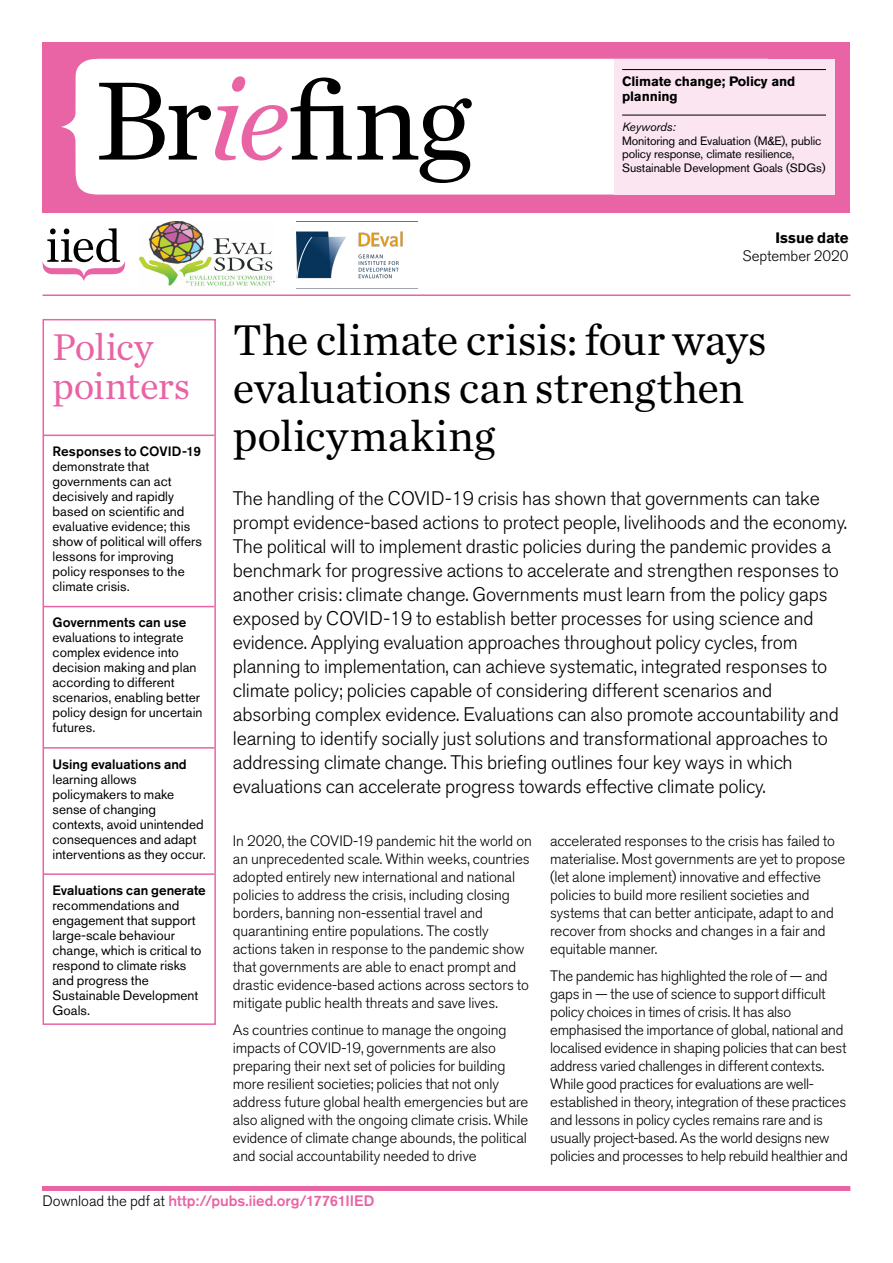
<style>
.page{position:relative;width:893px;height:1263px;background:#fff}
.page>*{position:absolute;margin:0;border:0;box-sizing:border-box;transform-origin:0 0}
.IIED_briefing_Title{font:116.7px "Chronicle Text G1";color:#000}
.IIED_briefing_Title-2{font:45px/48px "Chronicle Text G1";color:#000}
.IIED_briefing_Policy{font:39px/39px "Chronicle Text G1";letter-spacing:-.015em;color:#e864a5}
.IIED_briefing_Summar{font:300 19.5px/24px "Akzidenz Grotesk BE";letter-spacing:-.01em;color:#000}
.IIED_briefing_Body_c{font:300 15px/18px "Akzidenz Grotesk BE";letter-spacing:-.01em;color:#000}
.t1{font:500 15px "Akzidenz Grotesk BE";letter-spacing:-.005em;color:#e864a5}
.IIED_briefing_Policy-2{font:13.5px/15px "Akzidenz Grotesk BE";letter-spacing:.005em;color:#000}
.t2{font:700 13.5px/15px "Akzidenz Grotesk BE";letter-spacing:-.01em;color:#000}
.t3{font:12px/13.5px "Akzidenz Grotesk BE";letter-spacing:-.01em;color:#000}
.s1{font-style:italic;color:#e864a5}
.s2{font-style:italic}
.s3{font-weight:700}
.s4{font-weight:500}
.s5{font-weight:300;color:#000}
</style>
<div class="page">
<div style="left:43px;top:43px;width:807px;height:170px;background:#e864a5"></div>
<div style="left:61px;top:59px;width:553px;height:136px;background:#fff"></div>
<svg style="left:42px;top:228px;width:83px;height:53px"></svg>
<div style="left:614px;top:59px;width:220px;height:136px;background:#fae5f0"></div>
<hr style="left:622px;top:69px;width:204px;height:1px;background:#000">
<hr style="left:622px;top:115px;width:204px;height:1px;background:#000">
<div style="left:43px;top:1186px;width:807px;height:5px;background:#e864a5"></div>
<hr style="left:44px;top:435px;width:170px;height:1px;background:#e864a5">
<hr style="left:44px;top:606px;width:170px;height:1px;background:#e864a5">
<hr style="left:44px;top:747px;width:170px;height:2px;background:#e864a5">
<hr style="left:44px;top:873px;width:170px;height:2px;background:#e864a5">
<div style="left:43px;top:319px;width:173px;height:706px;border:2px solid #e864a5"></div>
<hr style="left:43px;top:294px;width:807px;height:2px;background:#e864a5">
<img style="left:140px;top:221px;width:134px;height:65px">
<img style="left:297px;top:221px;width:121px;height:58px">
<h1 class="IIED_briefing_Title" style="left:94px;top:32px;width:379px">Br<span class="s1">ie</span>fing</h1>
<p class="t2" style="left:622px;top:74px;width:175px">Climate change; Policy and planning</p>
<p class="t3" style="left:622px;top:120px;width:201px"><span class="s2">Keywords:<br></span>Monitoring and Evaluation (M&amp;E), public policy response, climate resilience,</p>
<p class="t3" style="left:622px;top:161px;width:205px">Sustainable Development Goals (SDGs)</p>
<p class="IIED_briefing_Body_c" style="left:743px;top:229px;width:107px;text-align:right"><span class="s3">Issue date<br></span>September 2020</p>
<h2 class="IIED_briefing_Policy" style="left:53px;top:325px;width:139px">Policy pointers</h2>
<h2 class="IIED_briefing_Policy-2" style="left:53px;top:444px;width:151px"><span class="s4">Responses to COVID-19 </span>demonstrate that governments can act decisively and rapidly based on scientific and evaluative evidence; this show of political will offers lessons for improving policy responses to the climate crisis.</h2>
<h2 class="IIED_briefing_Policy-2" style="left:53px;top:615px;width:152px"><span class="s4">Governments can use </span>evaluations to integrate complex evidence into decision making and plan according to different scenarios, enabling better policy design for uncertain futures.</h2>
<h2 class="IIED_briefing_Policy-2" style="left:53px;top:756px;width:155px"><span class="s4">Using evaluations and </span>learning allows policymakers to make sense of changing contexts, avoid unintended consequences and adapt interventions as they occur.</h2>
<h2 class="IIED_briefing_Policy-2" style="left:53px;top:882px;width:155px"><span class="s4">Evaluations can generate </span>recommendations and engagement that support large-scale behaviour change, which is critical to respond to climate risks and progress the<br>Sustainable Development<br>Goals.</h2>
<h1 class="IIED_briefing_Title-2" style="left:233px;top:313px;width:535px">The climate crisis: four ways evaluations can strengthen policymaking</h1>
<p class="IIED_briefing_Summar" style="left:233px;top:486px;width:616px">The handling of the COVID-19 crisis has shown that governments can take prompt evidence-based actions to protect people, livelihoods and the economy.<br>The political will to implement drastic policies during the pandemic provides a benchmark for progressive actions to accelerate and strengthen responses to another crisis: climate change. Governments must learn from the policy gaps exposed by COVID-19 to establish better processes for using science and evidence. Applying evaluation approaches throughout policy cycles, from planning to implementation, can achieve systematic, integrated responses to climate policy; policies capable of considering different scenarios and absorbing complex evidence. Evaluations can also promote accountability and learning to identify socially just solutions and transformational approaches to addressing climate change. This briefing outlines four key ways in which evaluations can accelerate progress towards effective climate policy.</p>
<p class="IIED_briefing_Body_c" style="left:233px;top:832px;width:300px">In 2020, the COVID-19 pandemic hit the world on an unprecedented scale. Within weeks, countries adopted entirely new international and national policies to address the crisis, including closing borders, banning non-essential travel and quarantining entire populations. The costly actions taken in response to the pandemic show that governments are able to enact prompt and drastic evidence-based actions across sectors to mitigate public health threats and save lives.</p>
<p class="IIED_briefing_Body_c" style="left:233px;top:1021px;width:297px">As countries continue to manage the ongoing impacts of COVID-19, governments are also preparing their next set of policies for building more resilient societies; policies that not only address future global health emergencies but are also aligned with the ongoing climate crisis. While evidence of climate change abounds, the political and social accountability needed to drive</p>
<p class="IIED_briefing_Body_c" style="left:550px;top:832px;width:297px">accelerated responses to the crisis has failed to materialise. Most governments are yet to propose (let alone implement) innovative and effective policies to build more resilient societies and systems that can better anticipate, adapt to and recover from shocks and changes in a fair and equitable manner.</p>
<p class="IIED_briefing_Body_c" style="left:550px;top:967px;width:299px">The pandemic has highlighted the role of — and gaps in — the use of science to support difficult policy choices in times of crisis. It has also emphasised the importance of global, national and localised evidence in shaping policies that can best address varied challenges in different contexts.<br>While good practices for evaluations are well&shy;established in theory, integration of these practices and lessons in policy cycles remains rare and is usually project-based. As the world designs new policies and processes to help rebuild healthier and</p>
<p class="t1" style="left:43px;top:1192px;width:333px"><span class="s5">Download the pdf at</span> http://pubs.iied.org/17761IIED</p>
</div>
